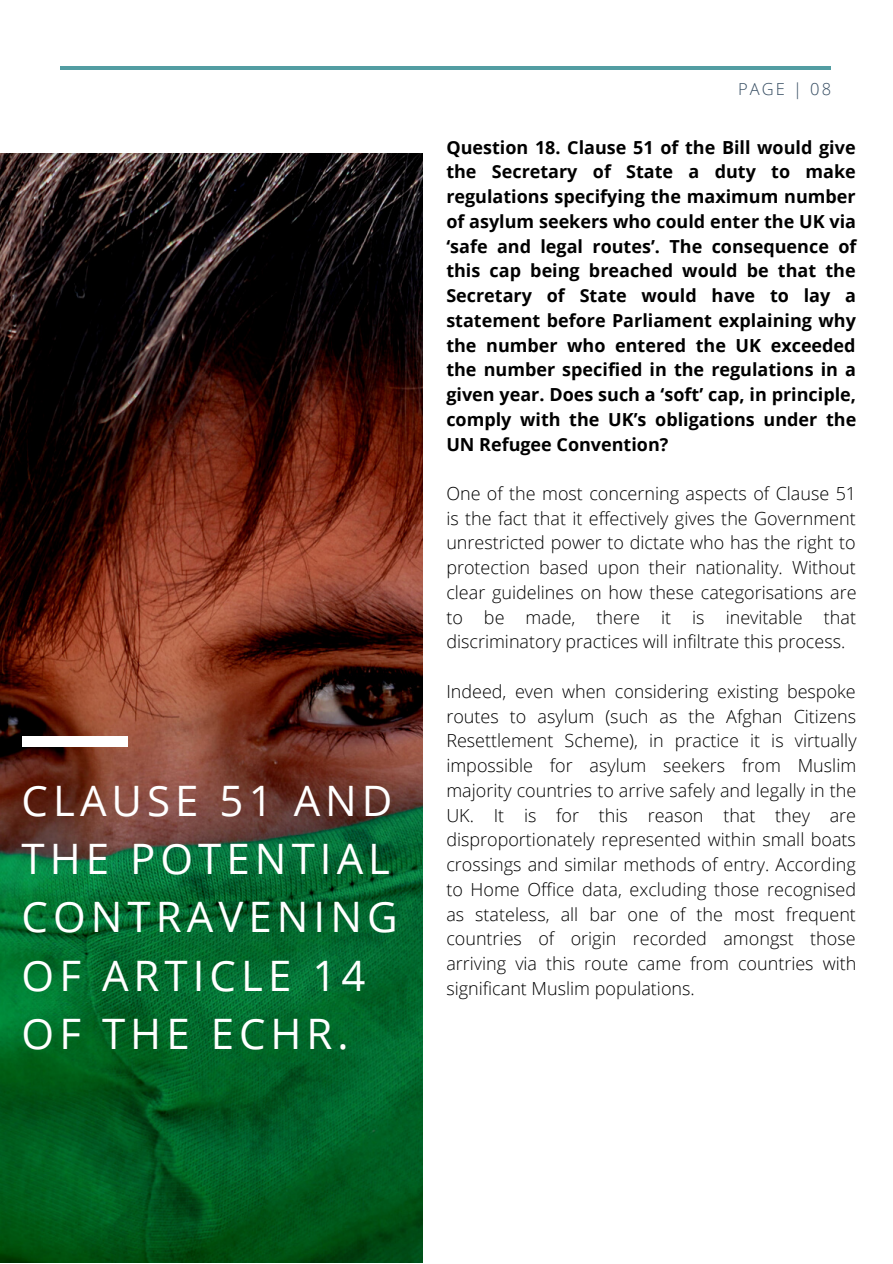
<style>
.page{position:relative;width:893px;height:1264px;background:#fff}
.page>*{position:absolute;margin:0;border:0;box-sizing:border-box;transform-origin:0 0}
.t1{font:42px/58.5px "Open Sans";letter-spacing:.12em;color:#fff}
.t2{font:300 18px/24.8px "Open Sans";color:#000;text-align:justify}
.t3{font:700 18px/24.8px "Open Sans";color:#000;text-align:justify}
.t4{font:300 16.5px "Open Sans";letter-spacing:.12em;color:#364d62}
</style>
<div class="page">
<hr style="left:60px;top:66px;width:770px;height:4px;background:#529da2">
<img style="left:0;top:153px;width:423px;height:1109px">
<div style="left:22px;top:736px;width:105px;height:11px;background:#fff"></div>
<p class="t1" style="left:22px;top:770px;width:377px">CLAUSE 51 AND<br>THE POTENTIAL<br>CONTRAVENING<br>OF ARTICLE 14<br>OF THE ECHR.</p>
<p class="t4" style="left:738px;top:77px;width:94px">PAGE | 08</p>
<p class="t3" style="left:446px;top:134px;width:411px">Question 18. Clause 51 of the Bill would give the Secretary of State a duty to make regulations specifying the maximum number of asylum seekers who could enter the UK via ‘safe and legal routes’. The consequence of this cap being breached would be that the Secretary of State would have to lay a statement before Parliament explaining why the number who entered the UK exceeded the number specified in the regulations in a given year. Does such a ‘soft’ cap, in principle, comply with the UK’s obligations under the UN Refugee Convention?</p>
<p class="t2" style="left:446px;top:480px;width:411px">One of the most concerning aspects of Clause 51 is the fact that it effectively gives the Government unrestricted power to dictate who has the right to protection based upon their nationality. Without clear guidelines on how these categorisations are to be made, there it is inevitable that discriminatory practices will infiltrate this process.</p>
<p class="t2" style="left:446px;top:678px;width:412px">Indeed, even when considering existing bespoke routes to asylum (such as the Afghan Citizens Resettlement Scheme), in practice it is virtually impossible for asylum seekers from Muslim majority countries to arrive safely and legally in the UK. It is for this reason that they are disproportionately represented within small boats crossings and similar methods of entry. According to Home Office data, excluding those recognised as stateless, all bar one of the most frequent countries of origin recorded amongst those arriving via this route came from countries with significant Muslim populations.</p>
</div>
